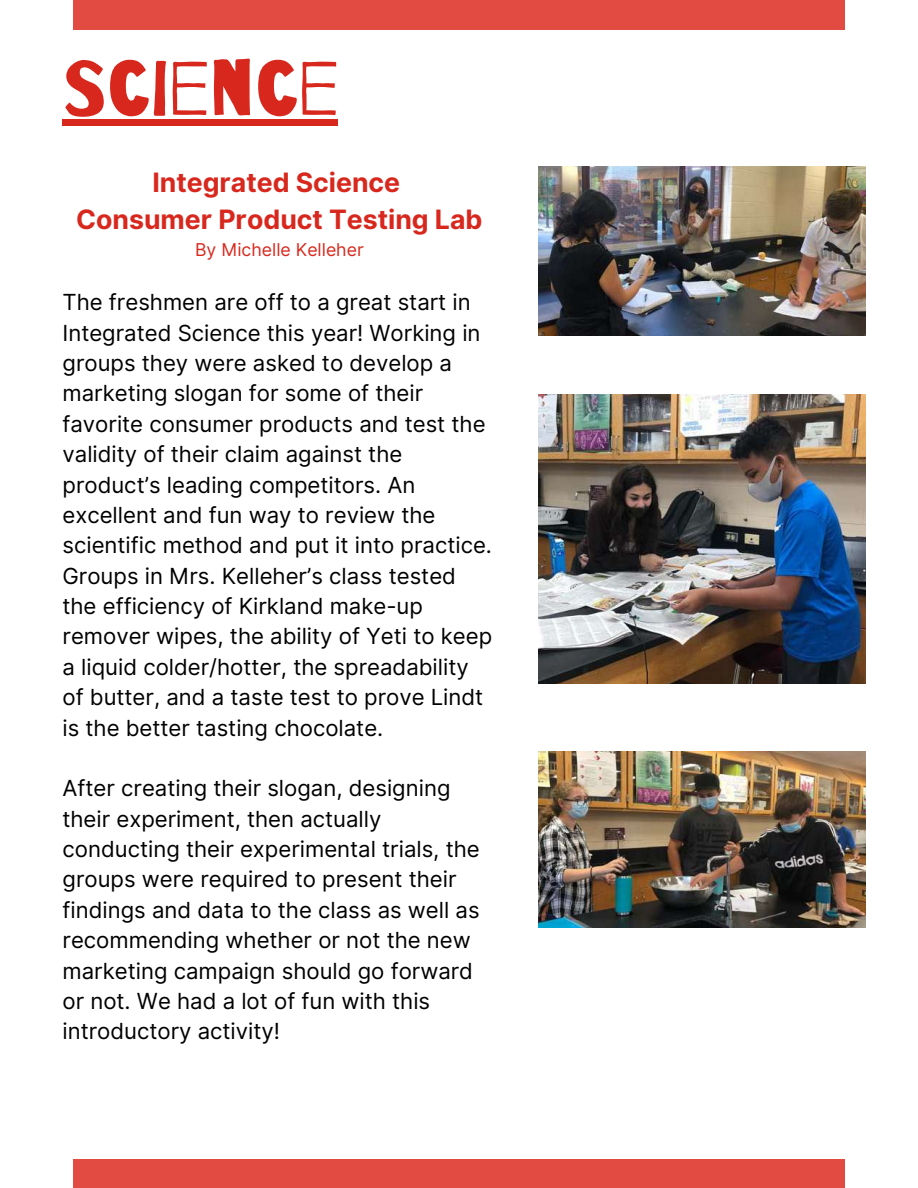
<style>
.page{position:relative;width:918px;height:1188px;background:#fff}
.page>*{position:absolute;margin:0;border:0;box-sizing:border-box;transform-origin:0 0}
.t1{font:76.95px "Barrio";color:#d8281e}
.t2{font:700 26.7px/37.2px "Inter";color:#d8281e;text-align:center}
.t3{font:22.2px/30.5px "Inter";color:#000}
.t4{font:17.7px "Inter";color:#d8281e}
</style>
<div class="page">
<div style="left:73px;top:1159px;width:772px;height:29px;background:#e24b42"></div>
<div style="left:73px;top:0;width:772px;height:30px;background:#e24b42"></div>
<img style="left:538px;top:167px;width:328px;height:168px">
<img style="left:538px;top:394px;width:328px;height:289px">
<img style="left:538px;top:752px;width:328px;height:175px">
<div style="left:63px;top:119px;width:275px;height:7px;background:#d8281e"></div>
<h1 class="t1" style="left:63px;top:47px;width:277px">SCIENCE</h1>
<p class="t2" style="left:76px;top:164px;width:408px">Integrated Science<br>Consumer Product Testing Lab</p>
<p class="t4" style="left:195px;top:239px;width:170px">By Michelle Kelleher</p>
<p class="t3" style="left:63px;top:287px;width:431px">The freshmen are off to a great start in Integrated Science this year! Working in groups they were asked to develop a marketing slogan for some of their favorite consumer products and test the validity of their claim against the product’s leading competitors. An excellent and fun way to review the scientific method and put it into practice.<br>Groups in Mrs. Kelleher’s class tested the efficiency of Kirkland make-up remover wipes, the ability of Yeti to keep a liquid colder/hotter, the spreadability of butter, and a taste test to prove Lindt is the better tasting chocolate.</p>
<p class="t3" style="left:63px;top:773px;width:419px">After creating their slogan, designing their experiment, then actually conducting their experimental trials, the groups were required to present their findings and data to the class as well as recommending whether or not the new marketing campaign should go forward or not. We had a lot of fun with this introductory activity!</p>
</div>
